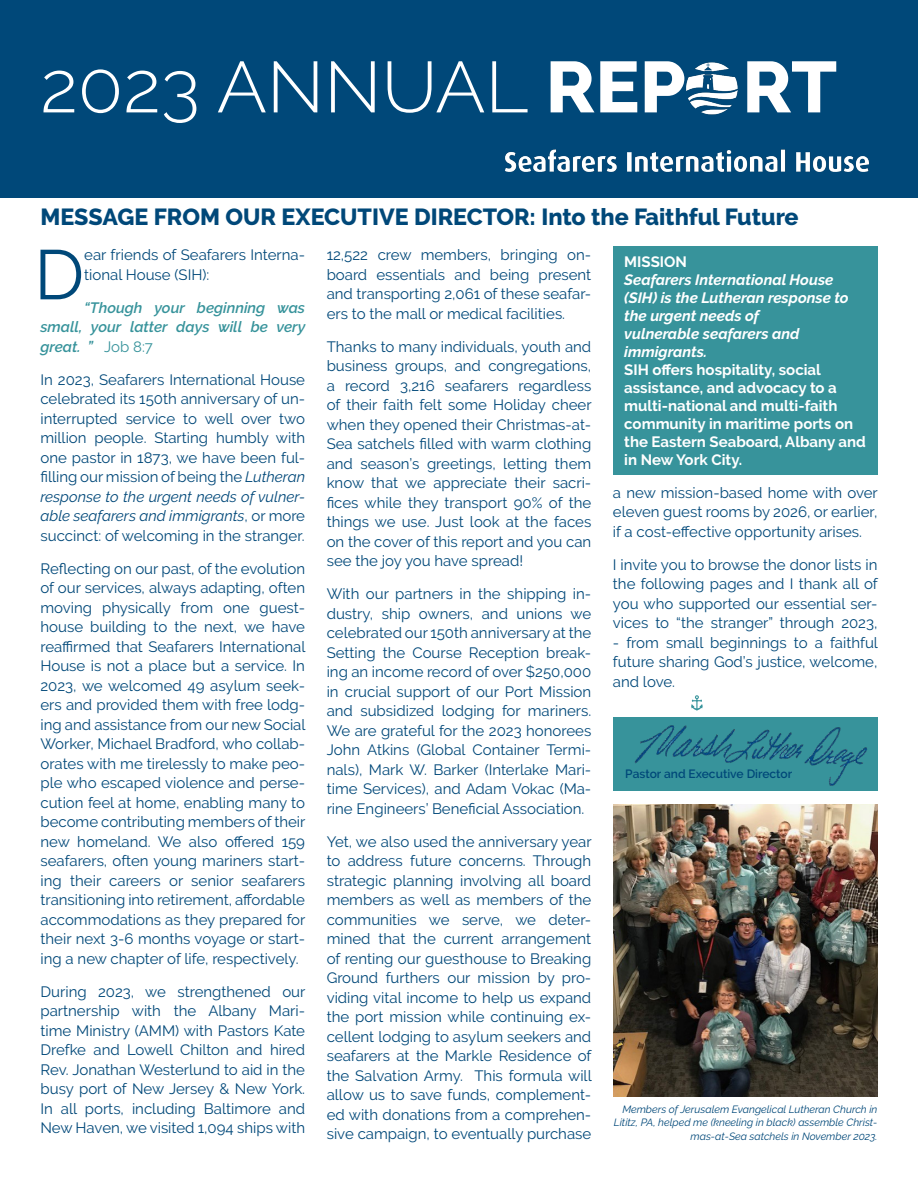
<style>
.page{position:relative;width:918px;height:1188px;background:#fff}
.page>*{position:absolute;margin:0;border:0;box-sizing:border-box;transform-origin:0 0}
.t1{font:300 72px "Raleway";color:#fff}
.t2{font:69.9px "Raleway";color:#004879}
.t3{font:800 23.25px "Raleway";color:#004879}
.t4{font:15px/19.5px "Raleway";color:#004879;text-align:justify}
.t5{font:700 15px/18px "Raleway";color:#fff}
.t6{font:italic 700 15px/18px "Raleway";color:#fff}
.t7{font:italic 600 15px/19.5px "Raleway";color:#37939b;text-align:justify}
.t8{font:600 12px "Raleway";color:#004879}
.t9{font:italic 10.5px/13.5px "Raleway";color:#004879;text-align:right}
.s1{font-weight:800}
.s2{font-weight:400;font-style:normal}
.s3{font-style:italic}
</style>
<div class="page">
<img style="left:613px;top:805px;width:265px;height:291px">
<div style="left:0;top:0;width:918px;height:198px;background:#004879"></div>
<img style="left:686px;top:62px;width:52px;height:53px">
<img style="left:504px;top:149px;width:365px;height:23px">
<div style="left:613px;top:718px;width:265px;height:73px;background:#37939b"></div>
<img style="left:635px;top:725px;width:232px;height:61px">
<svg style="left:691px;top:695px;width:12px;height:16px"></svg>
<div style="left:613px;top:246px;width:265px;height:229px;background:#37939b"></div>
<div style="left:618px;top:767px;width:181px;height:17px;background:#37939b"></div>
<p class="t1" style="left:40px;top:45px;width:798px">2023 ANNUAL <span class="s1">REP RT</span></p>
<p class="t3" style="left:40px;top:204px;width:759px">MESSAGE FROM OUR EXECUTIVE DIRECTOR: Into the Faithful Future</p>
<p class="t2" style="left:34px;top:234px;width:51px">D</p>
<p class="t4" style="left:84px;top:245px;width:222px">ear friends of Seafarers Interna&shy;tional House (SIH):</p>
<p class="t7" style="left:41px;top:298px;width:266px;text-indent:44px">“Though your beginning was small, your latter days will be very great. ” <span class="s2">Job 8:7</span></p>
<p class="t4" style="left:41px;top:370px;width:266px">In 2023, Seafarers International House celebrated its 150th anniversary of un&shy;interrupted service to well over two million people. Starting humbly with one pastor in 1873, we have been ful&shy;filling our mission of being the <span class="s3">Lutheran response to the urgent needs of vulner&shy;able seafarers and immigrants</span>, or more succinct: of welcoming in the stranger.</p>
<p class="t4" style="left:41px;top:559px;width:267px">Reflecting on our past, of the evolution of our services, always adapting, often moving physically from one guest&shy;house building to the next, we have reaffirmed that Seafarers International House is not a place but a service. In 2023, we welcomed 49 asylum seek&shy;ers and provided them with free lodg&shy;ing and assistance from our new Social Worker, Michael Bradford, who collab&shy;orates with me tirelessly to make peo&shy;ple who escaped violence and perse&shy;cution feel at home, enabling many to become contributing members of their new homeland. We also offered 159 seafarers, often young mariners start&shy;ing their careers or senior seafarers transitioning into retirement, affordable accommodations as they prepared for their next 3-6 months voyage or start&shy;ing a new chapter of life, respectively.</p>
<p class="t4" style="left:41px;top:982px;width:266px">During 2023, we strengthened our partnership with the Albany Mari&shy;time Ministry (AMM) with Pastors Kate Drefke and Lowell Chilton and hired Rev. Jonathan Westerlund to aid in the busy port of New Jersey &amp; New York.<br>In all ports, including Baltimore and New Haven, we visited 1,094 ships with</p>
<p class="t4" style="left:327px;top:245px;width:266px">12,522 crew members, bringing on&shy;board essentials and being present and transporting 2,061 of these seafar&shy;ers to the mall or medical facilities.</p>
<p class="t4" style="left:327px;top:337px;width:266px">Thanks to many individuals, youth and business groups, and congregations, a record 3,216 seafarers regardless of their faith felt some Holiday cheer when they opened their Christmas-at-Sea satchels filled with warm clothing and season’s greetings, letting them know that we appreciate their sacri&shy;fices while they transport 90% of the things we use. Just look at the faces on the cover of this report and you can see the joy you have spread!</p>
<p class="t4" style="left:327px;top:584px;width:266px">With our partners in the shipping in&shy;dustry, ship owners, and unions we celebrated our 150th anniversary at the Setting the Course Reception break&shy;ing an income record of over $250,000 in crucial support of our Port Mission and subsidized lodging for mariners.<br>We are grateful for the 2023 honorees John Atkins (Global Container Termi&shy;nals), Mark W. Barker (Interlake Mari&shy;time Services), and Adam Vokac (Ma&shy;rine Engineers’ Beneficial Association.</p>
<p class="t4" style="left:327px;top:832px;width:267px">Yet, we also used the anniversary year to address future concerns. Through strategic planning involving all board members as well as members of the communities we serve, we deter&shy;mined that the current arrangement of renting our guesthouse to Breaking Ground furthers our mission by pro&shy;viding vital income to help us expand the port mission while continuing ex&shy;cellent lodging to asylum seekers and seafarers at the Markle Residence of the Salvation Army. This formula will allow us to save funds, complement&shy;ed with donations from a comprehen&shy;sive campaign, to eventually purchase</p>
<p class="t5" style="left:624px;top:253px;width:64px">MISSION</p>
<p class="t6" style="left:624px;top:271px;width:226px">Seafarers International House (SIH) is the Lutheran response to the urgent needs of</p>
<p class="t6" style="left:624px;top:325px;width:177px">vulnerable seafarers and</p>
<p class="t6" style="left:624px;top:343px;width:84px">immigrants.</p>
<p class="t5" style="left:624px;top:361px;width:243px">SIH offers hospitality, social assistance, and advocacy to a multi-national and multi-faith community in maritime ports on the Eastern Seaboard, Albany and in New York City.</p>
<p class="t4" style="left:613px;top:483px;width:266px">a new mission-based home with over eleven guest rooms by 2026, or earlier, if a cost-effective opportunity arises.</p>
<p class="t4" style="left:613px;top:555px;width:266px">I invite you to browse the donor lists in the following pages and I thank all of you who supported our essential ser&shy;vices to “the stranger” through 2023,</p>
<p class="t4" style="left:613px;top:633px;width:267px">- from small beginnings to a faithful future sharing God’s justice, welcome, and love.</p>
<p class="t8" style="left:625px;top:767px;width:168px">Pastor and Executive Director</p>
<p class="t9" style="left:614px;top:1102px;width:265px">Members of Jerusalem Evangelical Lutheran Church in<br>Lititz, PA, helped me (kneeling in black) assemble Christ&shy;mas-at-Sea satchels in November 2023.</p>
</div>
